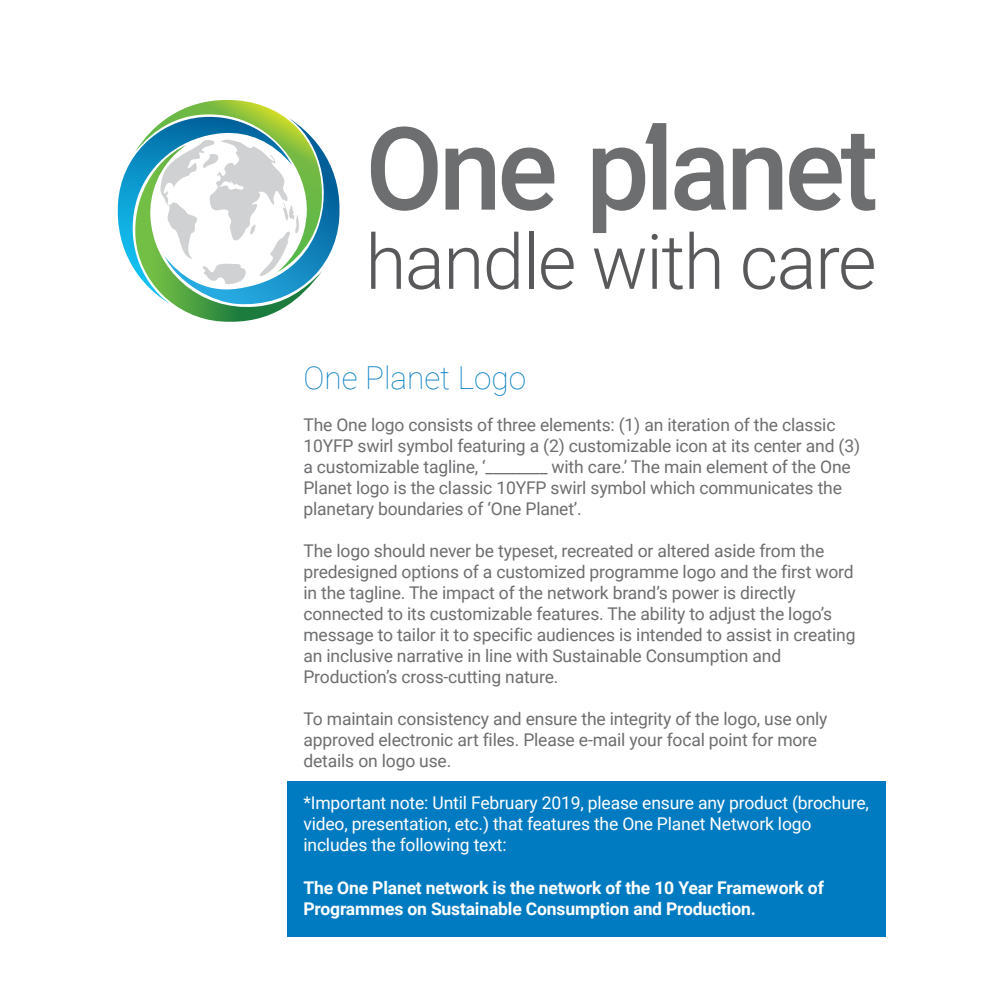
<style>
.page{position:relative;width:993px;height:993px;background:#fff}
.page>*{position:absolute;margin:0;border:0;box-sizing:border-box;transform-origin:0 0}
.t1{font:300 76.12px "Roboto";letter-spacing:-.02em;color:#59595c}
.t2{font:100 31.5px "Roboto";color:#007bc1}
.t3{font:17.5px/21px "Roboto";letter-spacing:-.01em;color:#6d6e70}
.t4{font:17.5px/21px "Roboto";letter-spacing:-.01em;color:#fff}
.t5{font:700 17.5px/21px "Roboto";letter-spacing:-.01em;color:#fff}
</style>
<div class="page">
<div style="left:287px;top:780px;width:598px;height:156px;background:#007bc1"></div>
<svg style="left:371px;top:126px;width:66px;height:85px"></svg>
<svg style="left:445px;top:147px;width:50px;height:62px"></svg>
<svg style="left:501px;top:147px;width:53px;height:64px"></svg>
<svg style="left:592px;top:123px;width:74px;height:110px"></svg>
<svg style="left:674px;top:147px;width:51px;height:64px"></svg>
<svg style="left:732px;top:147px;width:50px;height:62px"></svg>
<svg style="left:789px;top:134px;width:85px;height:77px"></svg>
<svg style="left:117px;top:100px;width:223px;height:222px"></svg>
<h1 class="t1" style="left:365px;top:208px;width:512px">handle with care</h1>
<h2 class="t2" style="left:303px;top:355px;width:224px">One Planet Logo</h2>
<p class="t3" style="left:303px;top:413px;width:558px">The One logo consists of three elements: (1) an iteration of the classic 10YFP swirl symbol featuring a (2) customizable icon at its center and (3) a customizable tagline, ‘________ with care.’ The main element of the One Planet logo is the classic 10YFP swirl symbol which communicates the planetary boundaries of ‘One Planet’.</p>
<p class="t3" style="left:303px;top:539px;width:553px">The logo should never be typeset, recreated or altered aside from the predesigned options of a customized programme logo and the first word in the tagline. The impact of the network brand’s power is directly connected to its customizable features. The ability to adjust the logo’s message to tailor it to specific audiences is intended to assist in creating an inclusive narrative in line with Sustainable Consumption and Production’s cross-cutting nature.</p>
<p class="t3" style="left:303px;top:707px;width:525px">To maintain consistency and ensure the integrity of the logo, use only approved electronic art files. Please e-mail your focal point for more details on logo use.</p>
<p class="t4" style="left:303px;top:791px;width:567px">*Important note: Until February 2019, please ensure any product (brochure, video, presentation, etc.) that features the One Planet Network logo includes the following text:</p>
<p class="t5" style="left:303px;top:875px;width:522px">The One Planet network is the network of the 10 Year Framework of<br>Programmes on Sustainable Consumption and Production.</p>
</div>
